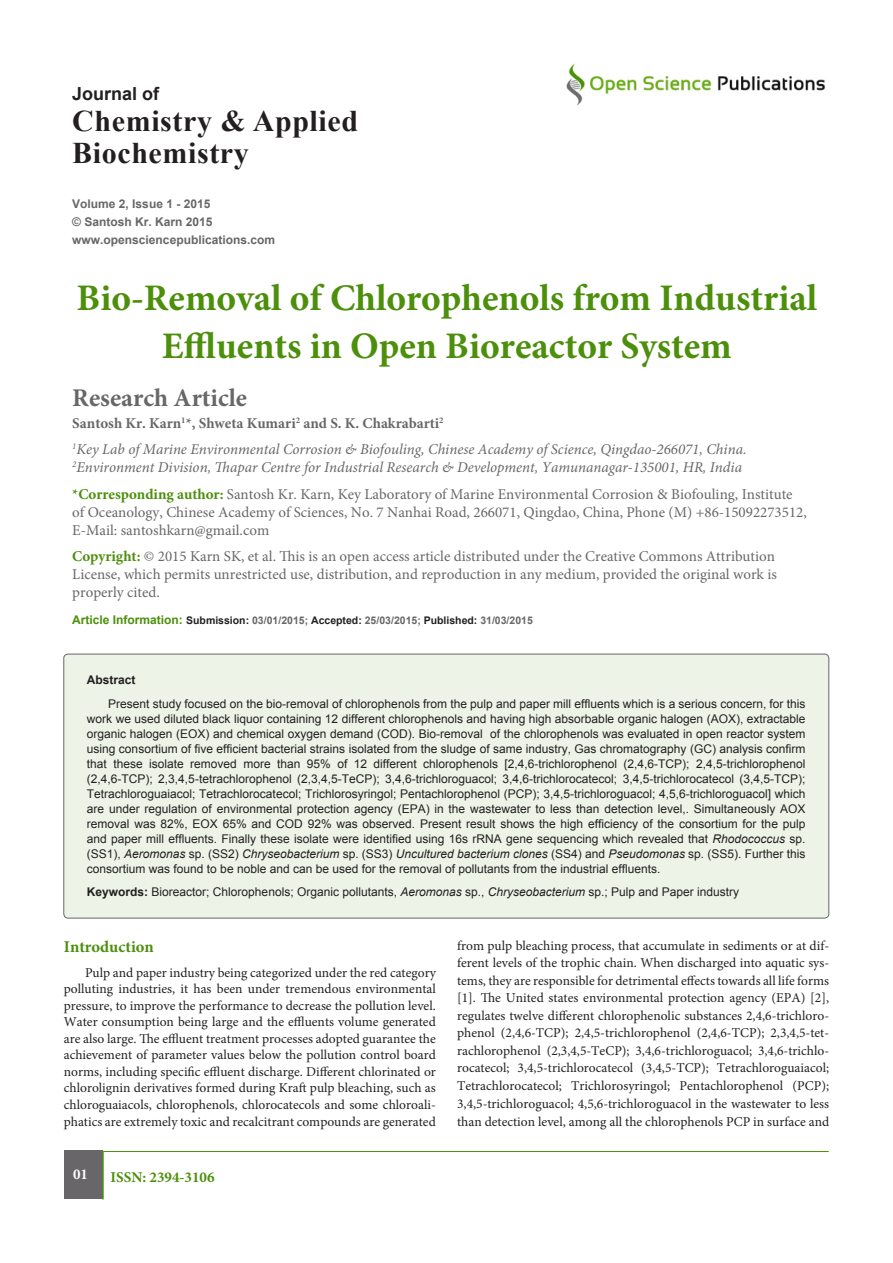
<style>
.page{position:relative;width:893px;height:1263px;background:#fff}
.page>*{position:absolute;margin:0;border:0;box-sizing:border-box;transform-origin:0 0}
.t1{font:700 37.5px/48px "Minion Pro";color:#4c8f0b;text-align:center}
.t2{font:700 30px/31.5px "Times New Roman";letter-spacing:.02em;color:#231f20}
.t3{font:700 25.5px "Minion Pro";color:#686669}
.t4{font:700 18px "Arial";color:#231f20}
.t5{font:700 16.5px "Minion Pro";color:#4c8f0b}
.t6{font:15px/18px "Minion Pro";color:#686669}
.t7{font:italic 15px "Minion Pro";color:#686669}
.t8{font:700 15px "Minion Pro";color:#686669}
.t9{font:700 15px "Minion Pro";color:#4c8f0b}
.t10{font:700 15px "Minion Pro";color:#fff}
.t11{font:13.5px/17.7px "Minion Pro";color:#231f20;text-align:justify}
.t12{font:12px/15px "Arial";color:#231f20;text-align:justify}
.Pa1{font:700 12px "Arial";color:#686669}
.Pa2{font:700 12px "Arial";color:#686669}
.t13{font:700 12px "Arial";color:#231f20}
.t14{font:700 10.5px "Arial";color:#686669}
.s1{font-weight:700;color:#4c8f0b}
.s2{font-size:12px;color:#4c8f0b}
.s3{color:#231f20}
.s4{font-style:italic}
.s5{font-weight:700}
</style>
<div class="page">
<img style="left:566px;top:64px;width:259px;height:42px">
<div style="left:64px;top:1151px;width:38px;height:48px;background:#686669"></div>
<hr style="left:102px;top:1151px;width:2px;height:48px;background:#4c8f0b">
<hr style="left:103px;top:1151px;width:726px;height:1px;background:#4c8f0b">
<div style="left:64px;top:654px;width:765px;height:264px;background:#edf4e7;border-radius:4px"></div>
<div style="left:63px;top:654px;width:766px;height:264px;border:1px solid #686669;border-radius:4px"></div>
<p class="t4" style="left:72px;top:81px;width:89px">Journal of</p>
<p class="t2" style="left:72px;top:104px;width:287px">Chemistry &amp; Applied<br>Biochemistry</p>
<p class="Pa1" style="left:72px;top:195px;width:140px">Volume 2, Issue 1 - 2015</p>
<p class="Pa2" style="left:72px;top:213px;width:142px">© Santosh Kr. Karn 2015</p>
<p class="Pa1" style="left:72px;top:231px;width:204px">www.opensciencepublications.com</p>
<p class="t1" style="left:76px;top:273px;width:742px">Bio-Removal of Chlorophenols from Industrial<br>Effluents in Open Bioreactor System</p>
<p class="t3" style="left:72px;top:379px;width:176px">Research Article</p>
<p class="t8" style="left:72px;top:412px;width:373px">Santosh Kr. Karn<sup>1</sup>*, Shweta Kumari<sup>2</sup> and S. K. Chakrabarti<sup>2</sup></p>
<p class="t7" style="left:72px;top:439px;width:676px"><sup>1</sup>Key Lab of Marine Environmental Corrosion &amp; Biofouling, Chinese Academy of Science, Qingdao-266071, China.</p>
<p class="t7" style="left:72px;top:457px;width:671px"><sup>2</sup>Environment Division, Thapar Centre for Industrial Research &amp; Development, Yamunanagar-135001, HR, India</p>
<p class="t6" style="left:72px;top:485px;width:736px"><span class="s1">*Corresponding author:</span> Santosh Kr. Karn, Key Laboratory of Marine Environmental Corrosion &amp; Biofouling, Institute of Oceanology, Chinese Academy of Sciences, No. 7 Nanhai Road, 266071, Qingdao, China, Phone (M) +86-15092273512,<br>E-Mail: santoshkarn@gmail.com</p>
<p class="t6" style="left:72px;top:548px;width:706px"><span class="s1">Copyright:</span> © 2015 Karn SK, et al. This is an open access article distributed under the Creative Commons Attribution<br>License, which permits unrestricted use, distribution, and reproduction in any medium, provided the original work is properly cited.</p>
<p class="t14" style="left:72px;top:613px;width:462px"><span class="s2">Article Information:</span> <span class="s3">Submission:</span> 03/01/2015; <span class="s3">Accepted:</span> 25/03/2015; <span class="s3">Published:</span> 31/03/2015</p>
<p class="t13" style="left:87px;top:672px;width:50px">Abstract</p>
<p class="t12" style="left:87px;top:696px;width:720px;text-indent:21px">Present study focused on the bio-removal of chlorophenols from the pulp and paper mill effluents which is a serious concern, for this work we used diluted black liquor containing 12 different chlorophenols and having high absorbable organic halogen (AOX), extractable organic halogen (EOX) and chemical oxygen demand (COD). Bio-removal of the chlorophenols was evaluated in open reactor system using consortium of five efficient bacterial strains isolated from the sludge of same industry, Gas chromatography (GC) analysis confirm that these isolate removed more than 95% of 12 different chlorophenols [2,4,6-trichlorophenol (2,4,6-TCP); 2,4,5-trichlorophenol (2,4,6-TCP); 2,3,4,5-tetrachlorophenol (2,3,4,5-TeCP); 3,4,6-trichloroguacol; 3,4,6-trichlorocatecol; 3,4,5-trichlorocatecol (3,4,5-TCP); Tetrachloroguaiacol; Tetrachlorocatecol; Trichlorosyringol; Pentachlorophenol (PCP); 3,4,5-trichloroguacol; 4,5,6-trichloroguacol] which are under regulation of environmental protection agency (EPA) in the wastewater to less than detection level,. Simultaneously AOX removal was 82%, EOX 65% and COD 92% was observed. Present result shows the high efficiency of the consortium for the pulp and paper mill effluents. Finally these isolate were identified using 16s rRNA gene sequencing which revealed that <span class="s4">Rhodococcus</span> sp. (SS1), <span class="s4">Aeromonas</span> sp. (SS2) <span class="s4">Chryseobacterium</span> sp. (SS3) <span class="s4">Uncultured bacterium clones</span> (SS4) and <span class="s4">Pseudomonas</span> sp. (SS5). Further this consortium was found to be noble and can be used for the removal of pollutants from the industrial effluents.</p>
<p class="t12" style="left:87px;top:885px;width:654px"><span class="s5">Keywords:</span> Bioreactor; Chlorophenols; Organic pollutants, <span class="s4">Aeromonas</span> sp., <span class="s4">Chryseobacterium</span> sp.; Pulp and Paper industry</p>
<p class="t5" style="left:64px;top:935px;width:92px">Introduction</p>
<p class="t11" style="left:64px;top:964px;width:374px;line-height:16.6px;text-indent:21px">Pulp and paper industry being categorized under the red category polluting industries, it has been under tremendous environmental pressure, to improve the performance to decrease the pollution level.<br>Water consumption being large and the effluents volume generated are also large. The effluent treatment processes adopted guarantee the achievement of parameter values below the pollution control board norms, including specific effluent discharge. Different chlorinated or chlorolignin derivatives formed during Kraft pulp bleaching, such as chloroguaiacols, chlorophenols, chlorocatecols and some chloroali&shy;phatics are extremely toxic and recalcitrant compounds are generated</p>
<p class="t10" style="left:73px;top:1164px;width:16px">01</p>
<p class="t9" style="left:111px;top:1167px;width:106px">ISSN: 2394-3106</p>
<p class="t11" style="left:457px;top:936px;width:374px">from pulp bleaching process, that accumulate in sediments or at dif&shy;ferent levels of the trophic chain. When discharged into aquatic sys&shy;tems, they are responsible for detrimental effects towards all life forms [1]. The United states environmental protection agency (EPA) [2], regulates twelve different chlorophenolic substances 2,4,6-trichloro&shy;phenol (2,4,6-TCP); 2,4,5-trichlorophenol (2,4,6-TCP); 2,3,4,5-tet&shy;rachlorophenol (2,3,4,5-TeCP); 3,4,6-trichloroguacol; 3,4,6-trichlo&shy;rocatecol; 3,4,5-trichlorocatecol (3,4,5-TCP); Tetrachloroguaiacol; Tetrachlorocatecol; Trichlorosyringol; Pentachlorophenol (PCP); 3,4,5-trichloroguacol; 4,5,6-trichloroguacol in the wastewater to less than detection level, among all the chlorophenols PCP in surface and</p>
</div>
